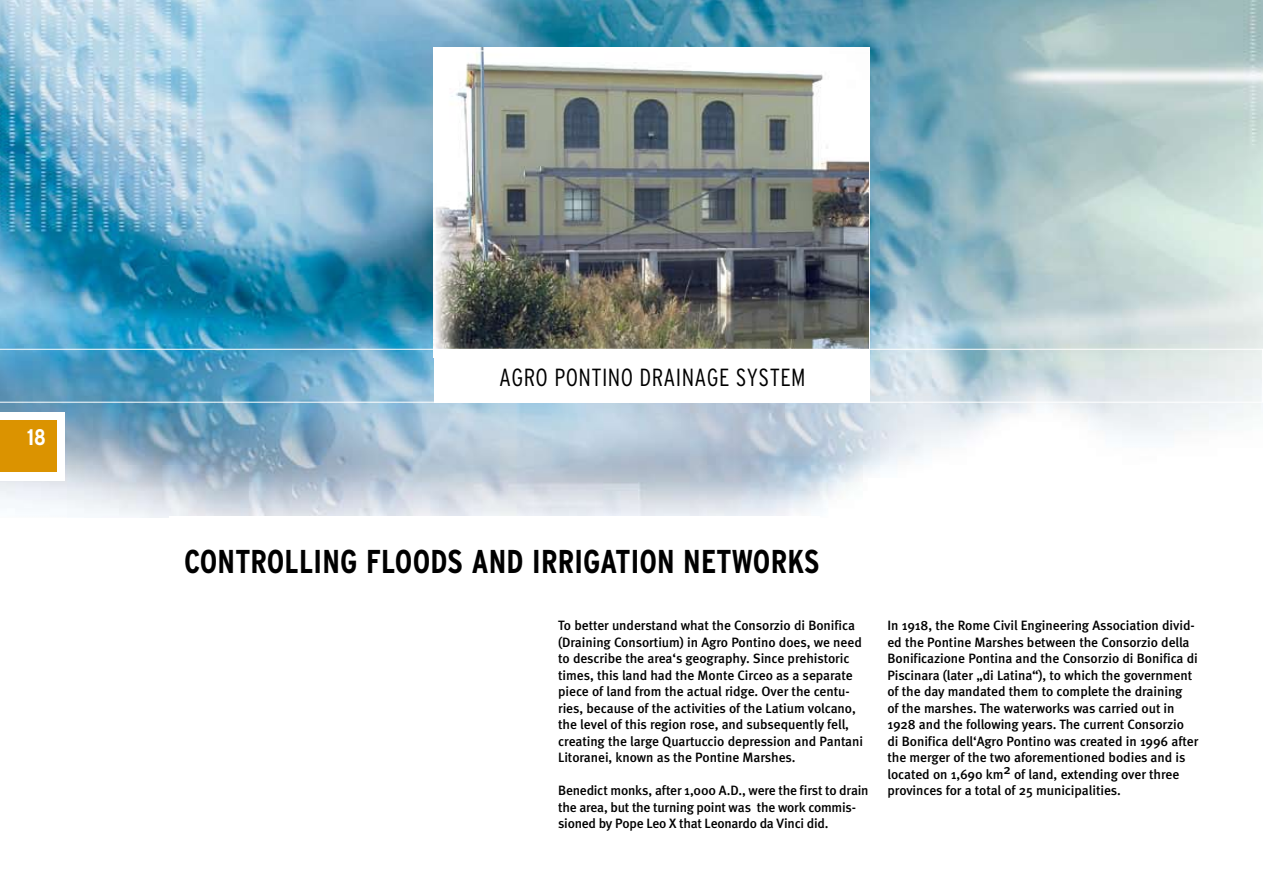
<style>
.page{position:relative;width:1263px;height:893px;background:#fff}
.page>*{position:absolute;margin:0;border:0;box-sizing:border-box;transform-origin:0 0}
.t1{font:700 condensed 33px "Interstate";letter-spacing:.005em;color:#000}
.t2{font:300 condensed 24.75px "Interstate";letter-spacing:.015em;color:#000}
.t3{font:700 condensed 22.5px "Interstate";color:#fff}
.t4{font:500 13.5px/16.5px "Meta";letter-spacing:-.005em;color:#000}
</style>
<div class="page">
<img style="left:0;top:0;width:1263px;height:517px">
<img style="left:434px;top:48px;width:436px;height:301px">
<svg style="left:0;top:349px;width:1263px;height:54px;background:#99c2d6"></svg>
<div style="left:869px;top:478px;width:374px;height:358px;background:#fff"></div>
<div style="left:0;top:412px;width:65px;height:68px;background:#fff"></div>
<div style="left:0;top:421px;width:56px;height:51px;background:#db9300"></div>
<div style="left:435px;top:349px;width:435px;height:54px;background:#fff"></div>
<h3 class="t3" style="left:27px;top:424px;width:20px">18</h3>
<h2 class="t2" style="left:499px;top:363px;width:308px">AGRO PONTINO DRAINAGE SYSTEM</h2>
<h1 class="t1" style="left:184px;top:543px;width:637px">CONTROLLING FLOODS AND IRRIGATION NETWORKS</h1>
<p class="t4" style="left:558px;top:617px;width:306px">To better understand what the Consorzio di Bonifica (Draining Consortium) in Agro Pontino does, we need to describe the area‘s geography. Since prehistoric times, this land had the Monte Circeo as a separate piece of land from the actual ridge. Over the centu&shy;ries, because of the activities of the Latium volcano, the level of this region rose, and subsequently fell, creating the large Quartuccio depression and Pantani Litoranei, known as the Pontine Marshes.</p>
<p class="t4" style="left:558px;top:782px;width:312px">Benedict monks, after 1,000 A.D., were the first to drain the area, but the turning point was the work commis&shy;sioned by Pope Leo X that Leonardo da Vinci did.</p>
<p class="t4" style="left:887px;top:617px;width:312px">In 1918, the Rome Civil Engineering Association divid&shy;ed the Pontine Marshes between the Consorzio della Bonificazione Pontina and the Consorzio di Bonifica di Piscinara (later „di Latina“), to which the government of the day mandated them to complete the draining<br>of the marshes. The waterworks was carried out in 1928 and the following years. The current Consorzio di Bonifica dell‘Agro Pontino was created in 1996 after the merger of the two aforementioned bodies and is located on 1,690 km2 of land, extending over three provinces for a total of 25 municipalities.</p>
</div>
